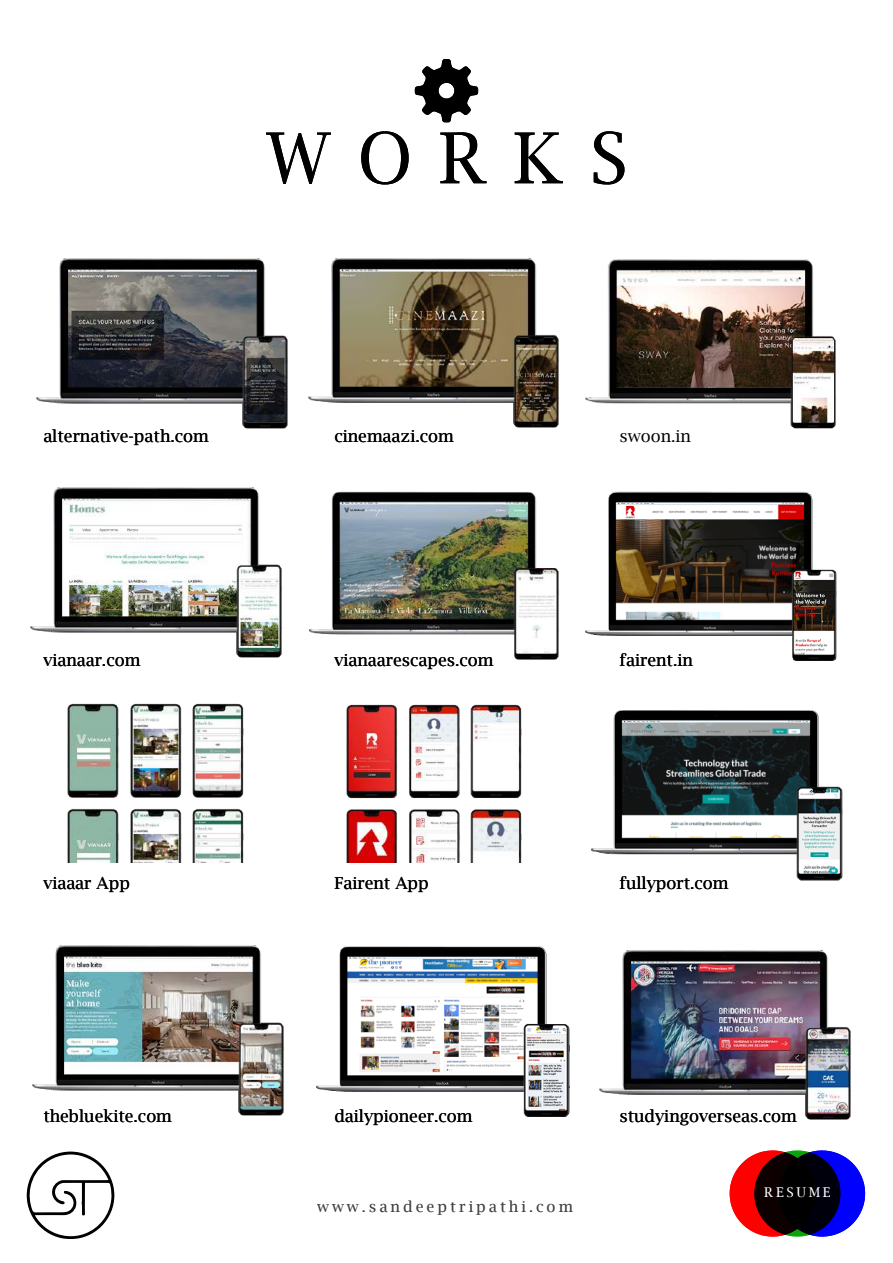
<style>
.page{position:relative;width:893px;height:1263px;background:#fff}
.page>*{position:absolute;margin:0;border:0;box-sizing:border-box;transform-origin:0 0}
.t1{font:70.2px "Lucida Bright";letter-spacing:.38em;color:#000}
.t2{font:16.5px "Lucida Bright";color:#000}
.t3{font:15px "Lucida Bright";letter-spacing:.2em;color:#000}
.t4{font:13.5px "Lucida Bright";letter-spacing:.2em;color:#fff}
</style>
<div class="page">
<img style="left:36px;top:258px;width:252px;height:171px">
<img style="left:599px;top:950px;width:252px;height:170px">
<img style="left:316px;top:946px;width:254px;height:171px">
<img style="left:32px;top:945px;width:252px;height:171px">
<img style="left:591px;top:710px;width:252px;height:171px">
<img style="left:346px;top:704px;width:176px;height:159px">
<img style="left:67px;top:703px;width:177px;height:159px">
<img style="left:585px;top:491px;width:252px;height:170px">
<img style="left:309px;top:491px;width:250px;height:169px">
<img style="left:30px;top:487px;width:252px;height:171px">
<img style="left:308px;top:258px;width:251px;height:170px">
<svg style="left:415px;top:59px;width:63px;height:63px"></svg>
<svg style="left:730px;top:1150px;width:135px;height:86px"></svg>
<svg style="left:27px;top:1151px;width:88px;height:88px"></svg>
<img style="left:585px;top:259px;width:251px;height:170px">
<h1 class="t1" style="left:266px;top:118px;width:363px">WORKS</h1>
<p class="t2" style="left:43px;top:426px;width:167px">alternative-path.com</p>
<p class="t2" style="left:334px;top:426px;width:121px">cinemaazi.com</p>
<p class="t2" style="left:619px;top:426px;width:73px">swoon.in</p>
<p class="t2" style="left:43px;top:650px;width:98px">vianaar.com</p>
<p class="t2" style="left:334px;top:650px;width:161px">vianaarescapes.com</p>
<p class="t2" style="left:619px;top:650px;width:75px">fairent.in</p>
<p class="t2" style="left:43px;top:873px;width:88px">viaaar App</p>
<p class="t2" style="left:334px;top:873px;width:96px">Fairent App</p>
<p class="t2" style="left:619px;top:873px;width:111px">fullyport.com</p>
<p class="t2" style="left:43px;top:1106px;width:130px">thebluekite.com</p>
<p class="t2" style="left:334px;top:1106px;width:140px">dailypioneer.com</p>
<p class="t2" style="left:619px;top:1106px;width:179px">studyingoverseas.com</p>
<p class="t3" style="left:317px;top:1198px;width:257px">www.sandeeptripathi.com</p>
<p class="t4" style="left:764px;top:1184px;width:68px">RESUME</p>
</div>
